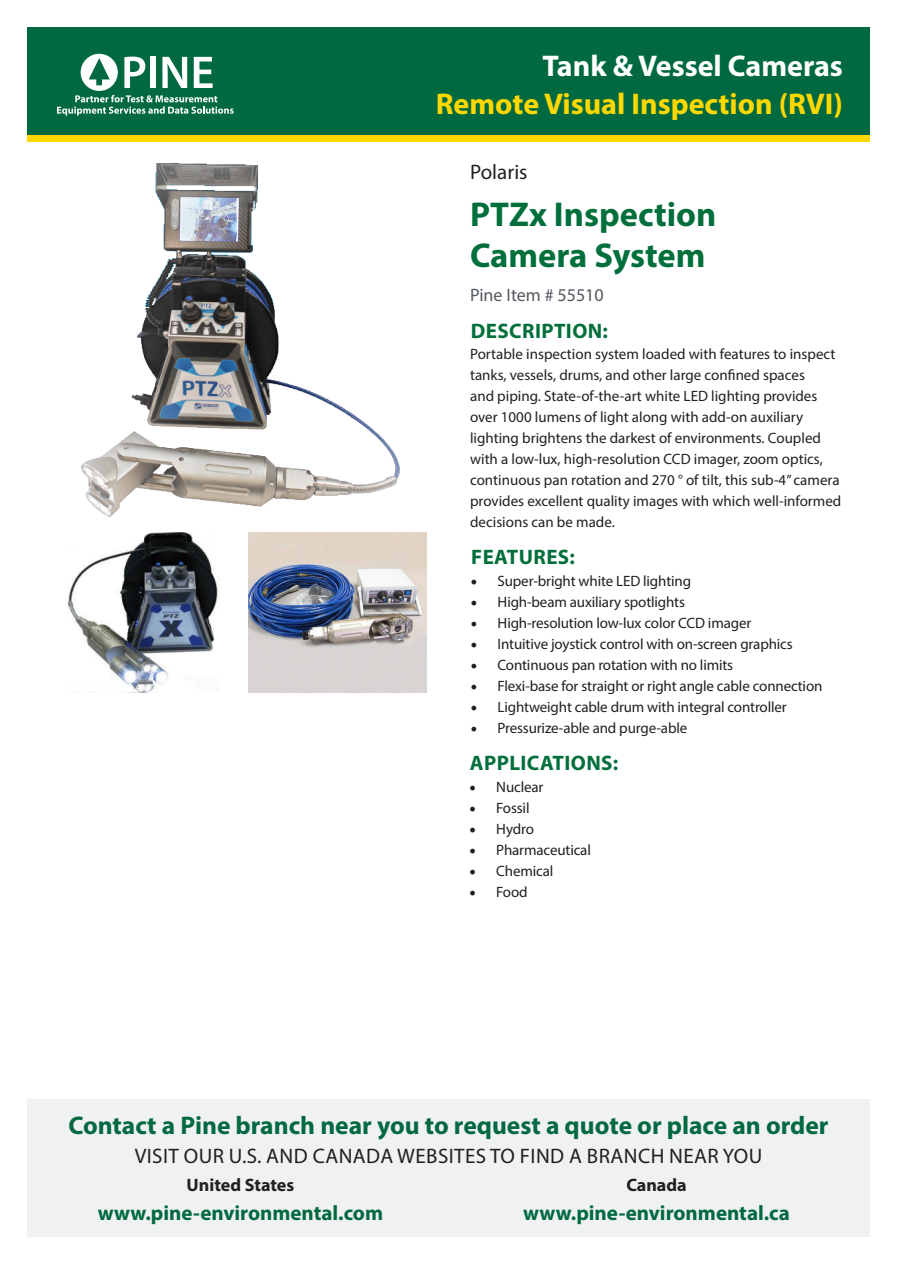
<style>
.page{position:relative;width:897px;height:1264px;background:#fff}
.page>*{position:absolute;margin:0;border:0;box-sizing:border-box;transform-origin:0 0}
.t1{font:700 34.5px/40.5px "Myriad Pro";color:#006f3c}
.t2{font:700 30px "Myriad Pro";color:#ffd801}
.t3{font:700 30px "Myriad Pro";color:#fff}
.t4{font:700 25.5px "Myriad Pro";color:#00693f}
.t5{font:700 21px "Myriad Pro";color:#00693f}
.t6{font:21px "Myriad Pro";letter-spacing:.02em;color:#231f20}
.t7{font:700 21px "Myriad Pro";letter-spacing:.02em;color:#006f3c}
.t8{font:21px "Myriad Pro";color:#231f20}
.t9{font:700 18px "Myriad Pro";color:#231f20}
.t10{font:18px "Myriad Pro";color:#535860}
.t11{font:15px/21px "Myriad Pro";letter-spacing:-.005em;color:#231f20}
.s1{font-family:"Minion Pro";font-size:18px}
</style>
<div class="page">
<div style="left:27px;top:27px;width:842px;height:108px;background:#00693f"></div>
<div style="left:27px;top:135px;width:842px;height:7px;background:#ffd801"></div>
<svg style="left:57px;top:54px;width:176px;height:62px"></svg>
<div style="left:27px;top:1099px;width:842px;height:138px;background:#f0f1f2"></div>
<img style="left:82px;top:163px;width:317px;height:354px">
<img style="left:67px;top:533px;width:151px;height:160px">
<img style="left:248px;top:533px;width:179px;height:160px">
<p class="t3" style="left:542px;top:46px;width:302px">Tank &amp; Vessel Cameras</p>
<p class="t2" style="left:435px;top:85px;width:408px">Remote Visual Inspection (RVI)</p>
<p class="t8" style="left:470px;top:159px;width:59px">Polaris</p>
<p class="t1" style="left:470px;top:193px;width:248px">PTZx Inspection<br>Camera System</p>
<p class="t10" style="left:470px;top:284px;width:135px">Pine Item # 55510</p>
<p class="t7" style="left:470px;top:317px;width:139px">DESCRIPTION:</p>
<p class="t11" style="left:470px;top:343px;width:373px">Portable inspection system loaded with features to inspect tanks, vessels, drums, and other large confined spaces<br>and piping. State-of-the-art white LED lighting provides over 1000 lumens of light along with add-on auxiliary lighting brightens the darkest of environments. Coupled with a low-lux, high-resolution CCD imager, zoom optics, continuous pan rotation and 270 ° of tilt, this sub-4” camera provides excellent quality images with which well-informed decisions can be made.</p>
<p class="t7" style="left:471px;top:543px;width:105px">FEATURES:</p>
<p class="t11" style="left:470px;top:570px;width:222px"><span class="s1">•</span> Super-bright white LED lighting</p>
<p class="t11" style="left:470px;top:591px;width:216px"><span class="s1">•</span> High-beam auxiliary spotlights</p>
<p class="t11" style="left:470px;top:612px;width:282px"><span class="s1">•</span> High-resolution low-lux color CCD imager</p>
<p class="t11" style="left:470px;top:633px;width:324px"><span class="s1">•</span> Intuitive joystick control with on-screen graphics</p>
<p class="t11" style="left:470px;top:654px;width:264px"><span class="s1">•</span> Continuous pan rotation with no limits</p>
<p class="t11" style="left:470px;top:675px;width:353px"><span class="s1">•</span> Flexi-base for straight or right angle cable connection</p>
<p class="t11" style="left:470px;top:696px;width:318px"><span class="s1">•</span> Lightweight cable drum with integral controller</p>
<p class="t11" style="left:470px;top:717px;width:218px"><span class="s1">•</span> Pressurize-able and purge-able</p>
<p class="t7" style="left:470px;top:749px;width:150px">APPLICATIONS:</p>
<p class="t11" style="left:469px;top:776px;width:76px"><span class="s1">•</span> Nuclear</p>
<p class="t11" style="left:469px;top:797px;width:62px"><span class="s1">•</span> Fossil</p>
<p class="t11" style="left:469px;top:818px;width:66px"><span class="s1">•</span> Hydro</p>
<p class="t11" style="left:469px;top:839px;width:123px"><span class="s1">•</span> Pharmaceutical</p>
<p class="t11" style="left:469px;top:860px;width:85px"><span class="s1">•</span> Chemical</p>
<p class="t11" style="left:469px;top:881px;width:60px"><span class="s1">•</span> Food</p>
<p class="t4" style="left:68px;top:1109px;width:761px">Contact a Pine branch near you to request a quote or place an order</p>
<p class="t6" style="left:135px;top:1143px;width:629px">VISIT OUR U.S. AND CANADA WEBSITES TO FIND A BRANCH NEAR YOU</p>
<p class="t9" style="left:187px;top:1173px;width:109px">United States</p>
<p class="t9" style="left:626px;top:1173px;width:62px">Canada</p>
<p class="t5" style="left:98px;top:1199px;width:287px">www.pine-environmental.com</p>
<p class="t5" style="left:523px;top:1199px;width:268px">www.pine-environmental.ca</p>
</div>
